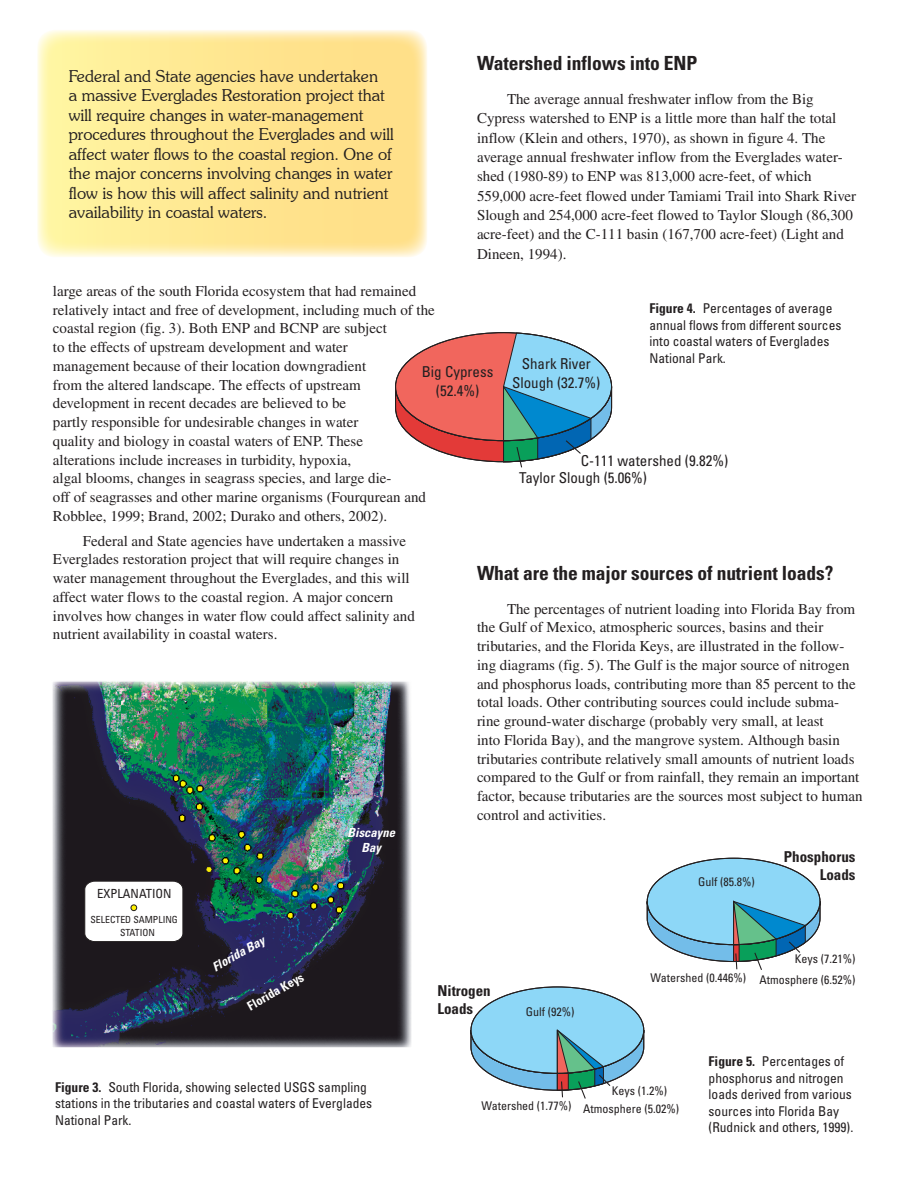
<style>
.page{position:relative;width:918px;height:1188px;background:#fff}
.page>*{position:absolute;margin:0;border:0;box-sizing:border-box;transform-origin:0 0}
.Heading_2{font:700 condensed 19.5px "Univers";letter-spacing:-.005em;color:#231f20}
.t1{font:300 16.5px/19.5px "Souvenir IT Cby BT";color:#231f20}
.BodyText2{font:15px/18.8px "Times";color:#231f20}
.t2{font:condensed 15px/18.6px "Univers";color:#231f20;text-align:center}
.t3{font:700 condensed 15px/18.3px "Univers";color:#231f20;text-align:right}
.FigureCaption{font:condensed 13.5px/16.5px "Univers";color:#231f20}
.t4{font:italic 700 condensed 12.6px/15.3px "Univers";color:#fff;text-align:center}
.t5{font:700 condensed 12.6px "Univers";color:#fff}
.t6{font:condensed 12.6px "Univers";color:#231f20}
.t7{font:condensed 12px "Univers";color:#231f20}
.t8{font:condensed 9.75px/12.1px "Univers";color:#231f20}
.s1{font-weight:700}
</style>
<div class="page">
<svg style="left:37px;top:30px;width:391px;height:227px;background:#ffe998"></svg>
<img style="left:52px;top:681px;width:360px;height:367px">
<svg style="left:84px;top:880px;width:100px;height:63px"></svg>
<div style="left:130px;top:904px;width:7px;height:7px;border:1px solid #231f20;border-radius:50%"></div>
<svg style="left:395px;top:332px;width:218px;height:136px"></svg>
<div style="left:647px;top:858px;width:173px;height:87px;background:#8dd7f7;border-radius:50%"></div>
<svg style="left:646px;top:900px;width:175px;height:70px"></svg>
<div style="left:471px;top:987px;width:173px;height:86px;background:#8dd7f7;border-radius:50%"></div>
<svg style="left:470px;top:1029px;width:175px;height:70px"></svg>
<p class="t1" style="left:69px;top:66px;width:326px">Federal and State agencies have undertaken<br>a massive Everglades Restoration project that will require changes in water-management procedures throughout the Everglades and will affect water flows to the coastal region. One of the major concerns involving changes in water flow is how this will affect salinity and nutrient availability in coastal waters.</p>
<p class="Heading_2" style="left:477px;top:51px;width:222px">Watershed inflows into ENP</p>
<p class="BodyText2" style="left:477px;top:89px;width:381px;line-height:19.4px;text-indent:30px">The average annual freshwater inflow from the Big Cypress watershed to ENP is a little more than half the total inflow (Klein and others, 1970), as shown in figure 4. The average annual freshwater inflow from the Everglades water&shy;shed (1980-89) to ENP was 813,000 acre-feet, of which 559,000 acre-feet flowed under Tamiami Trail into Shark River Slough and 254,000 acre-feet flowed to Taylor Slough (86,300 acre-feet) and the C-111 basin (167,700 acre-feet) (Light and Dineen, 1994).</p>
<p class="BodyText2" style="left:53px;top:282px;width:384px">large areas of the south Florida ecosystem that had remained relatively intact and free of development, including much of the coastal region (fig. 3). Both ENP and BCNP are subject<br>to the effects of upstream development and water<br>management because of their location downgradient<br>from the altered landscape. The effects of upstream development in recent decades are believed to be<br>partly responsible for undesirable changes in water<br>quality and biology in coastal waters of ENP. These<br>alterations include increases in turbidity, hypoxia,<br>algal blooms, changes in seagrass species, and large die-<br>off of seagrasses and other marine organisms (Fourqurean and Robblee, 1999; Brand, 2002; Durako and others, 2002).</p>
<p class="BodyText2" style="left:53px;top:531px;width:364px;text-indent:30px">Federal and State agencies have undertaken a massive Everglades restoration project that will require changes in water management throughout the Everglades, and this will affect water flows to the coastal region. A major concern involves how changes in water flow could affect salinity and nutrient availability in coastal waters.</p>
<p class="FigureCaption" style="left:650px;top:300px;width:193px"><span class="s1">Figure 4.</span> Percentages of average annual flows from different sources into coastal waters of Everglades<br>National Park.</p>
<p class="t2" style="left:512px;top:354px;width:90px">Shark River<br>Slough (32.7%)</p>
<p class="t2" style="left:422px;top:362px;width:73px">Big Cypress (52.4%)</p>
<p class="t2" style="left:519px;top:452px;width:211px;line-height:17.5px;text-align:left;text-indent:62px">C-111 watershed (9.82%)<br>Taylor Slough (5.06%)</p>
<p class="Heading_2" style="left:477px;top:561px;width:358px">What are the major sources of nutrient loads?</p>
<p class="BodyText2" style="left:477px;top:599px;width:387px;text-indent:30px">The percentages of nutrient loading into Florida Bay from the Gulf of Mexico, atmospheric sources, basins and their tributaries, and the Florida Keys, are illustrated in the follow&shy;ing diagrams (fig. 5). The Gulf is the major source of nitrogen and phosphorus loads, contributing more than 85 percent to the total loads. Other contributing sources could include subma&shy;rine ground-water discharge (probably very small, at least<br>into Florida Bay), and the mangrove system. Although basin tributaries contribute relatively small amounts of nutrient loads compared to the Gulf or from rainfall, they remain an important factor, because tributaries are the sources most subject to human control and activities.</p>
<p class="t6" style="left:97px;top:885px;width:76px">EXPLANATION</p>
<p class="t8" style="left:120px;top:914px;width:59px;text-indent:-29px">SELECTED SAMPLING<br>STATION</p>
<p class="t4" style="left:209px;top:961px;width:59px;rotate:-29deg">Florida Bay</p>
<p class="t5" style="left:244px;top:1000px;width:64px;rotate:-30deg">Florida Keys</p>
<p class="t4" style="left:347px;top:825px;width:52px">Biscayne<br>Bay</p>
<p class="FigureCaption" style="left:55px;top:1078px;width:319px"><span class="s1">Figure 3.</span> South Florida, showing selected USGS sampling stations in the tributaries and coastal waters of Everglades<br>National Park.</p>
<p class="t7" style="left:698px;top:875px;width:58px">Gulf (85.8%)</p>
<p class="t3" style="left:784px;top:847px;width:73px">Phosphorus<br>Loads</p>
<p class="t3" style="left:437px;top:982px;width:55px;text-align:left">Nitrogen<br>Loads</p>
<p class="t7" style="left:526px;top:1005px;width:50px">Gulf (92%)</p>
<p class="t7" style="left:795px;top:951px;width:62px">Keys (7.21%)</p>
<p class="t7" style="left:651px;top:971px;width:206px">Watershed (0.446%) Atmosphere (6.52%)</p>
<p class="t7" style="left:481px;top:1098px;width:92px">Watershed (1.77%)</p>
<p class="t7" style="left:612px;top:1083px;width:57px">Keys (1.2%)</p>
<p class="t7" style="left:583px;top:1101px;width:97px">Atmosphere (5.02%)</p>
<p class="FigureCaption" style="left:709px;top:1053px;width:146px"><span class="s1">Figure 5.</span> Percentages of phosphorus and nitrogen loads derived from various sources into Florida Bay (Rudnick and others, 1999).</p>
</div>
